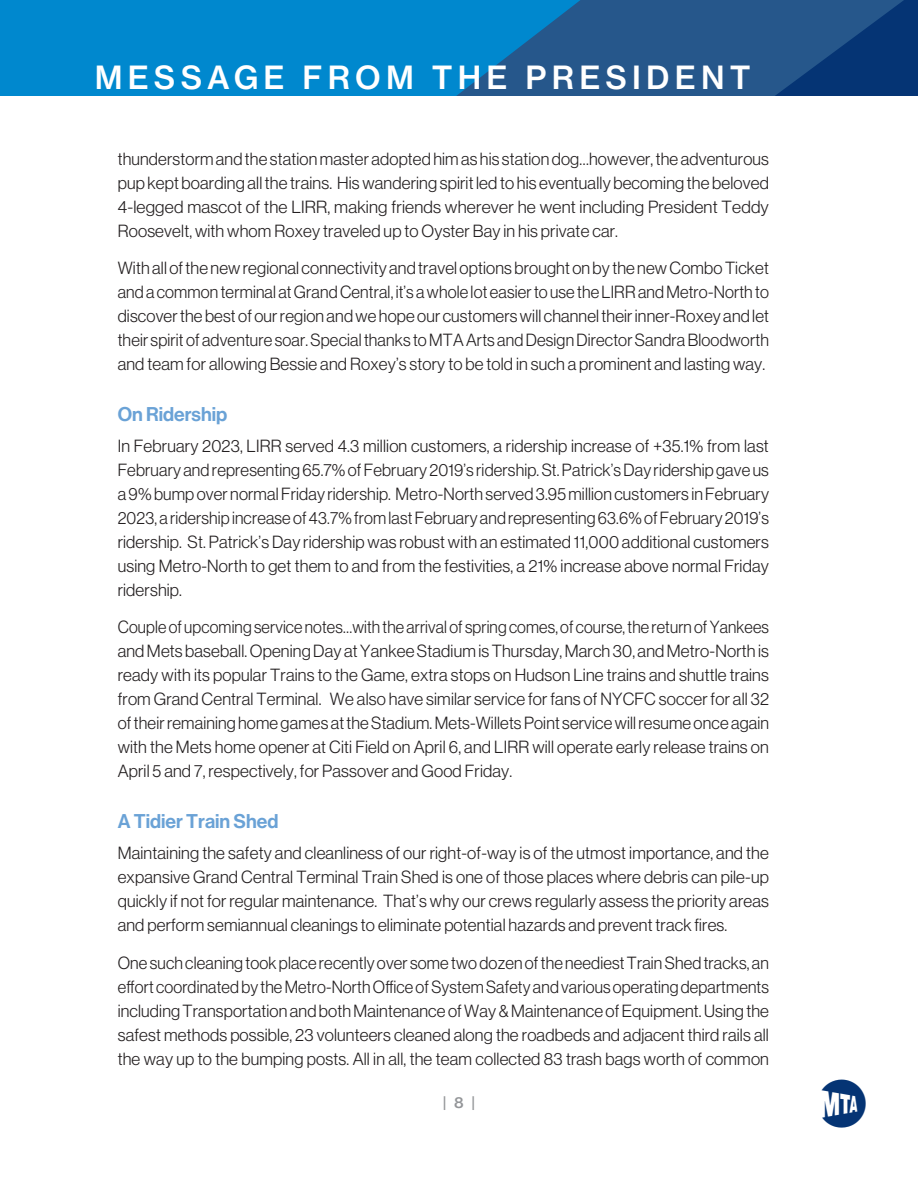
<style>
.page{position:relative;width:918px;height:1188px;background:#fff}
.page>*{position:absolute;margin:0;border:0;box-sizing:border-box;transform-origin:0 0}
.t1{font:48px "MTA Logo";color:#053474}
.t2{font:31.5px "N Haas Grotesk TX Pro 65 Md";letter-spacing:.165em;color:#fff}
.ANALYSIS_SUB_HEADER{font:19.5px "N Haas Grotesk DS Pro 65 Md";color:#6aa2d6}
.Paragraph{font:17.25px/24px "N Haas Grotesk DS Pro 45 Lt";letter-spacing:.01em;color:#231f20;text-align:justify}
.Paragraph-2{font:17.25px/24px "N Haas Grotesk DS Pro 45 Lt";letter-spacing:.01em;color:#231f20;text-align:justify;scale:.95 1}
.t3{font:15px "N Haas Grotesk TX Pro 65 Md";color:#939598}
</style>
<div class="page">
<div style="left:699px;top:0;width:219px;height:96px;background:#053474"></div>
<svg style="left:580px;top:0;width:324px;height:96px;fill:#26578b"></svg>
<svg style="left:0;top:0;width:580px;height:96px;background:#0482c6"></svg>
<p class="t2" style="left:95px;top:58px;width:657px">MESSAGE FROM THE PRESIDENT</p>
<p class="Paragraph" style="left:118px;top:147px;width:653px">thunderstorm and the station master adopted him as his station dog…however, the adventurous pup kept boarding all the trains. His wandering spirit led to his eventually becoming the beloved 4-legged mascot of the LIRR, making friends wherever he went including President Teddy Roosevelt, with whom Roxey traveled up to Oyster Bay in his private car.</p>
<p class="Paragraph" style="left:118px;top:256px;width:653px">With all of the new regional connectivity and travel options brought on by the new Combo Ticket and a common terminal at Grand Central, it’s a whole lot easier to use the LIRR and Metro-North to discover the best of our region and we hope our customers will channel their inner-Roxey and let their spirit of adventure soar. Special thanks to MTA Arts and Design Director Sandra Bloodworth and team for allowing Bessie and Roxey’s story to be told in such a prominent and lasting way.</p>
<p class="ANALYSIS_SUB_HEADER" style="left:118px;top:403px;width:111px">On Ridership</p>
<p class="Paragraph" style="left:118px;top:434px;width:653px">In February 2023, LIRR served 4.3 million customers, a ridership increase of +35.1% from last February and representing 65.7% of February 2019’s ridership. St. Patrick’s Day ridership gave us a 9% bump over normal Friday ridership. Metro-North served 3.95 million customers in February 2023, a ridership increase of 43.7% from last February and representing 63.6% of February 2019’s ridership. St. Patrick’s Day ridership was robust with an estimated 11,000 additional customers using Metro-North to get them to and from the festivities, a 21% increase above normal Friday ridership.</p>
<p class="Paragraph-2" style="left:118px;top:615px;width:687px">Couple of upcoming service notes…with the arrival of spring comes, of course, the return of Yankees and Mets baseball. Opening Day at Yankee Stadium is Thursday, March 30, and Metro-North is ready with its popular Trains to the Game, extra stops on Hudson Line trains and shuttle trains from Grand Central Terminal. We also have similar service for fans of NYCFC soccer for all 32 of their remaining home games at the Stadium. Mets-Willets Point service will resume once again with the Mets home opener at Citi Field on April 6, and LIRR will operate early release trains on April 5 and 7, respectively, for Passover and Good Friday.</p>
<p class="ANALYSIS_SUB_HEADER" style="left:118px;top:810px;width:162px">A Tidier Train Shed</p>
<p class="Paragraph" style="left:118px;top:841px;width:653px">Maintaining the safety and cleanliness of our right-of-way is of the utmost importance, and the expansive Grand Central Terminal Train Shed is one of those places where debris can pile-up quickly if not for regular maintenance. That’s why our crews regularly assess the priority areas and perform semiannual cleanings to eliminate potential hazards and prevent track fires.</p>
<p class="Paragraph" style="left:118px;top:951px;width:653px">One such cleaning took place recently over some two dozen of the neediest Train Shed tracks, an effort coordinated by the Metro-North Office of System Safety and various operating departments including Transportation and both Maintenance of Way &amp; Maintenance of Equipment. Using the safest methods possible, 23 volunteers cleaned along the roadbeds and adjacent third rails all the way up to the bumping posts. All in all, the team collected 83 trash bags worth of common</p>
<p class="t3" style="left:443px;top:1093px;width:34px">| 8 |</p>
<h1 class="t1" style="left:822px;top:1080px;width:47px">M</h1>
</div>
